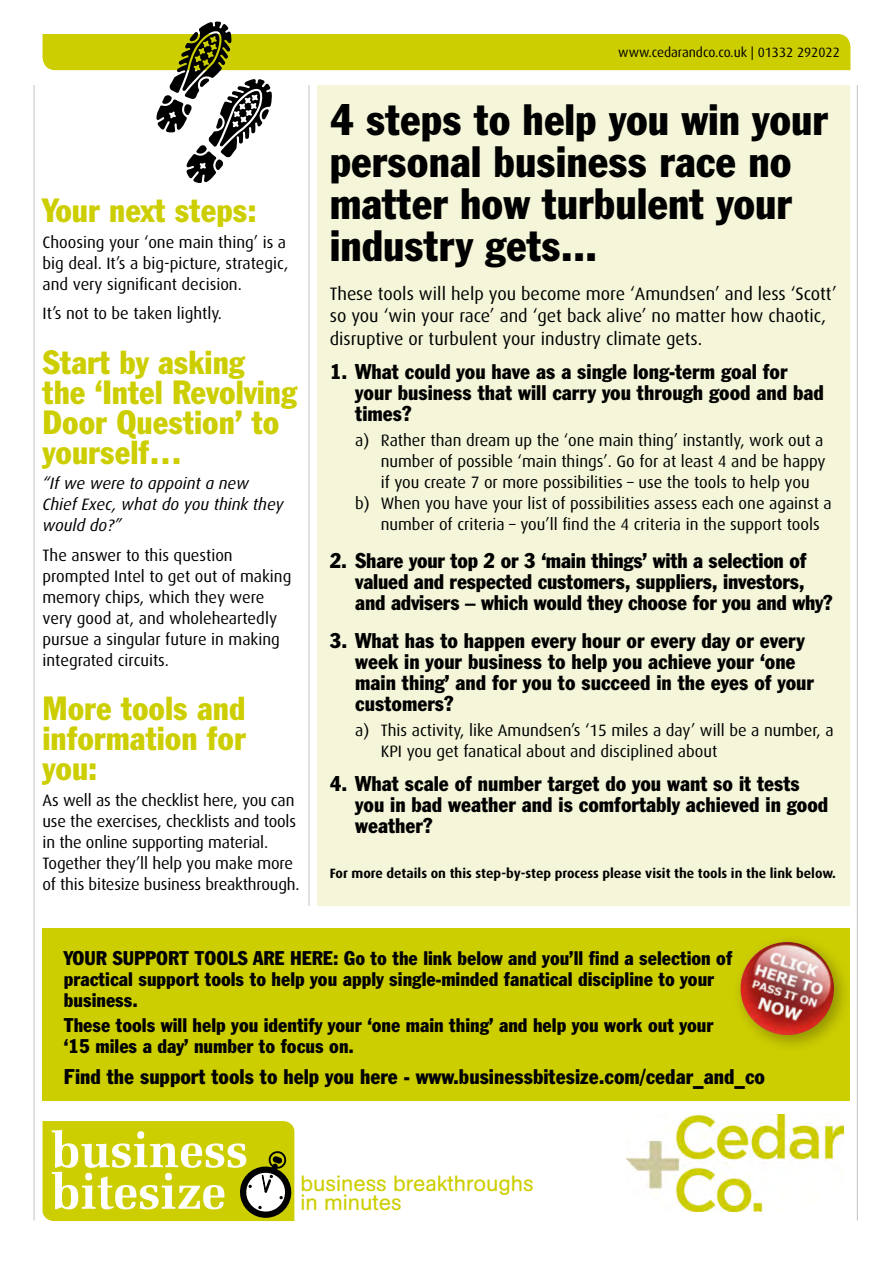
<style>
.page{position:relative;width:893px;height:1263px;background:#fff}
.page>*{position:absolute;margin:0;border:0;box-sizing:border-box;transform-origin:0 0}
.HEADING{font:condensed 43.5px/42px "Franklin Gothic BT";color:#000}
.SUBHEAD2{font:condensed 33px/30px "Franklin Gothic BT";color:#cdce00}
.t1{font:21.9px/18.8px "AG Buch Rounded BQ";color:#cdce00}
.SUBHEAD{font:condensed 21px/21px "Franklin Gothic BT";color:#000}
.SUBHEAD_SM{font:condensed 19.5px/21px "Franklin Gothic BT";color:#000}
.first_para{font:18px/22.5px "Dax";color:#000}
.first_para2{font:16.5px/21px "Dax";color:#000}
.body{font:16.5px/21px "Dax";color:#000}
.first_para2-2{font:italic 16.5px/21px "Dax";color:#000}
.body-2{font:700 13.5px "Dax";color:#000}
.t2{font:13.5px "Dax";color:#000}
</style>
<div class="page">
<hr style="left:34px;top:85px;width:1px;height:1135px;background:#c6c6c6">
<hr style="left:857px;top:85px;width:1px;height:1135px;background:#c6c6c6">
<div style="left:43px;top:928px;width:807px;height:173px;background:#cdce00"></div>
<svg style="left:43px;top:1121px;width:252px;height:100px"></svg>
<div style="left:262px;top:1175px;width:4px;height:17px;border:1px solid #000"></div>
<img style="left:627px;top:1114px;width:216px;height:97px">
<div style="left:317px;top:85px;width:533px;height:821px;background:#f5f5d9"></div>
<svg style="left:43px;top:21px;width:807px;height:162px"></svg>
<hr style="left:308px;top:85px;width:2px;height:821px;background:#c6c6c6">
<div style="left:731px;top:932px;width:121px;height:122px;background:#000;opacity:.3"></div>
<img style="left:734px;top:942px;width:106px;height:99px">
<p class="SUBHEAD2" style="left:43px;top:195px;width:216px">Your next steps:</p>
<p class="first_para2" style="left:43px;top:232px;width:247px">Choosing your ‘one main thing’ is a big deal. It’s a big-picture, strategic, and very significant decision.</p>
<p class="first_para2" style="left:43px;top:303px;width:181px">It’s not to be taken lightly.</p>
<p class="SUBHEAD2" style="left:43px;top:346px;width:256px">Start by asking<br>the ‘Intel Revolving<br>Door Question’ to yourself…</p>
<p class="first_para2-2" style="left:43px;top:473px;width:243px">“If we were to appoint a new<br>Chief Exec, what do you think they would do?”</p>
<p class="first_para2" style="left:43px;top:545px;width:250px">The answer to this question prompted Intel to get out of making memory chips, which they were very good at, and wholeheartedly pursue a singular future in making integrated circuits.</p>
<p class="SUBHEAD2" style="left:43px;top:693px;width:205px;text-align:justify">More tools and information for you:</p>
<p class="first_para2" style="left:43px;top:789px;width:259px">As well as the checklist here, you can use the exercises, checklists and tools in the online supporting material.<br>Together they’ll help you make more of this bitesize business breakthrough.</p>
<p class="t2" style="left:618px;top:45px;width:223px">www.cedarandco.co.uk | 01332 292022</p>
<p class="HEADING" style="left:330px;top:97px;width:500px">4 steps to help you win your personal business race no matter how turbulent your industry gets...</p>
<p class="first_para" style="left:330px;top:283px;width:509px">These tools will help you become more ‘Amundsen’ and less ‘Scott’ so you ‘win your race’ and ‘get back alive’ no matter how chaotic, disruptive or turbulent your industry climate gets.</p>
<p class="SUBHEAD" style="left:355px;top:360px;width:470px;text-indent:-26px">1. What could you have as a single long-term goal for your business that will carry you through good and bad times?</p>
<p class="body" style="left:381px;top:430px;width:446px;text-indent:-26px">a) Rather than dream up the ‘one main thing’ instantly, work out a number of possible ‘main things’. Go for at least 4 and be happy if you create 7 or more possibilities – use the tools to help you</p>
<p class="body" style="left:381px;top:493px;width:452px;text-indent:-26px">b) When you have your list of possibilities assess each one against a number of criteria – you’ll find the 4 criteria in the support tools</p>
<p class="SUBHEAD" style="left:355px;top:549px;width:479px;text-indent:-26px">2. Share your top 2 or 3 ‘main things’ with a selection of valued and respected customers, suppliers, investors, and advisers – which would they choose for you and why?</p>
<p class="SUBHEAD" style="left:355px;top:629px;width:460px;text-indent:-26px">3. What has to happen every hour or every day or every week in your business to help you achieve your ‘one main thing’ and for you to succeed in the eyes of your customers?</p>
<p class="body" style="left:381px;top:720px;width:454px;text-indent:-26px">a) This activity, like Amundsen’s ‘15 miles a day’ will be a number, a<br>KPI you get fanatical about and disciplined about</p>
<p class="SUBHEAD" style="left:355px;top:772px;width:475px;text-indent:-26px">4. What scale of number target do you want so it tests you in bad weather and is comfortably achieved in good weather?</p>
<p class="body-2" style="left:330px;top:866px;width:508px">For more details on this step-by-step process please visit the tools in the link below.</p>
<p class="SUBHEAD_SM" style="left:64px;top:947px;width:670px">YOUR SUPPORT TOOLS ARE HERE: Go to the link below and you’ll find a selection of practical support tools to help you apply single-minded fanatical discipline to your business.</p>
<p class="SUBHEAD_SM" style="left:64px;top:1014px;width:651px">These tools will help you identify your ‘one main thing’ and help you work out your ‘15 miles a day’ number to focus on.</p>
<p class="SUBHEAD" style="left:64px;top:1065px;width:703px">Find the support tools to help you here - www.businessbitesize.com/cedar_and_co</p>
<p class="t1" style="left:300px;top:1174px;width:235px">business breakthroughs in minutes</p>
</div>
